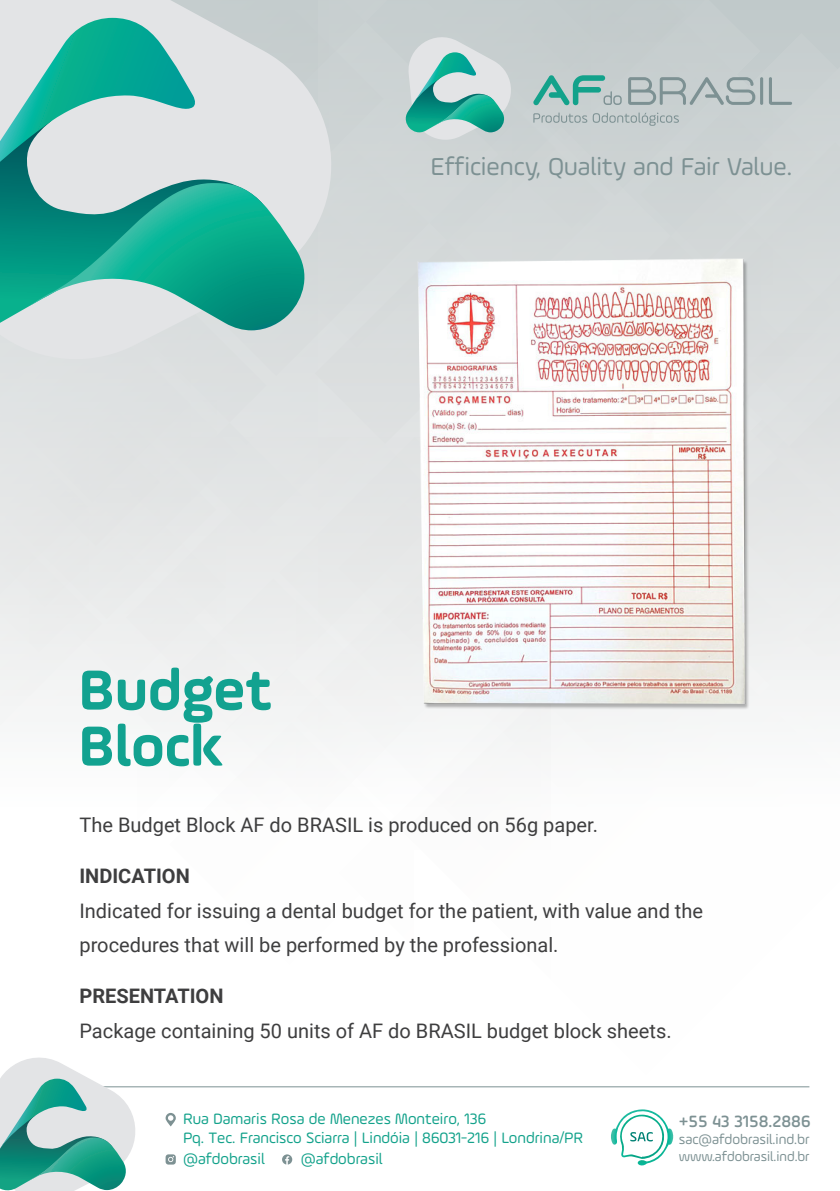
<style>
.page{position:relative;width:840px;height:1191px;background:#fff}
.page>*{position:absolute;margin:0;border:0;box-sizing:border-box;transform-origin:0 0}
.Produto{font:700 60px/56px "Ample Soft Pro";color:#12a290}
.t1{font:26px "Ample Soft Pro";color:#7d9193}
.Indicação{font:20px/34.4px "Roboto";color:#3e3e3f}
.Descrição{font:20px "Roboto";color:#3e3e3f}
.Indicação_Titulo{font:700 20px "Roboto";color:#3e3e3f}
.t2{font:500 17.4px "Ample Soft Pro";color:#7d9193}
.t3{font:16px/19.2px "Ample Soft Pro";color:#13a28b}
.t4{font:14.4px "Ample Soft Pro";color:#7d9193}
.t5{font:14px "Ample Soft Pro";color:#7d9193}
</style>
<div class="page">
<div style="left:355px;top:0;width:48px;height:57px;background:#c8cfd0"></div>
<div style="left:355px;top:57px;width:253px;height:164px;background:#d0d6d6"></div>
<div style="left:469px;top:0;width:290px;height:196px;background:#ced4d5"></div>
<div style="left:639px;top:33px;width:200px;height:188px;background:#cad1d2"></div>
<div style="left:655px;top:142px;width:184px;height:79px;background:#cfd5d5"></div>
<svg style="left:488px;top:737px;width:51px;height:14px"></svg>
<svg style="left:0;top:386px;width:323px;height:339px;background:#e5e7e8"></svg>
<div style="left:279px;top:437px;width:44px;height:141px;background:#e5e7e7"></div>
<div style="left:137px;top:578px;width:242px;height:170px;background:#eff0f0"></div>
<hr style="left:31px;top:1086px;width:778px;height:1px;background:#7d9193">
<svg style="left:0;top:1057px;width:144px;height:134px"></svg>
<svg style="left:282px;top:1154px;width:10px;height:10px"></svg>
<svg style="left:165px;top:1154px;width:11px;height:10px"></svg>
<svg style="left:165px;top:1113px;width:11px;height:13px"></svg>
<svg style="left:611px;top:1109px;width:62px;height:57px"></svg>
<svg style="left:0;top:0;width:355px;height:386px;background:#d9dcdd"></svg>
<svg style="left:0;top:107px;width:267px;height:223px;background:#88c2bc"></svg>
<svg style="left:29px;top:183px;width:283px;height:147px;background:#54b7a8"></svg>
<svg style="left:0;top:18px;width:196px;height:165px;background:#8eccc5"></svg>
<hr style="left:759px;top:77px;width:3px;height:28px;background:#7d9193;border-radius:2px">
<svg style="left:768px;top:77px;width:23px;height:28px"></svg>
<svg style="left:403px;top:0;width:351px;height:147px;background:#b7cac9"></svg>
<img style="left:323px;top:221px;width:516px;height:516px">
<h2 class="t1" style="left:430px;top:150px;width:363px">Efficiency, Quality and Fair Value.</h2>
<p class="Produto" style="left:78px;top:659px;width:195px">Budget<br>Block</p>
<p class="Descrição" style="left:79px;top:810px;width:520px">The Budget Block AF do BRASIL is produced on 56g paper.</p>
<p class="Indicação_Titulo" style="left:79px;top:862px;width:112px">INDICATION</p>
<p class="Indicação" style="left:79px;top:892px;width:624px">Indicated for issuing a dental budget for the patient, with value and the procedures that will be performed by the professional.</p>
<p class="Indicação_Titulo" style="left:79px;top:982px;width:145px">PRESENTATION</p>
<p class="Indicação" style="left:79px;top:1012px;width:593px">Package containing 50 units of AF do BRASIL budget block sheets.</p>
<p class="t3" style="left:183px;top:1108px;width:401px">Rua Damaris Rosa de Menezes Monteiro, 136<br>Pq. Tec. Francisco Sciarra | Lindóia | 86031-216 | Londrina/PR</p>
<p class="t2" style="left:678px;top:1109px;width:133px">+55 43 3158.2886</p>
<p class="t4" style="left:678px;top:1129px;width:132px">sac@afdobrasil.ind.br</p>
<p class="t5" style="left:678px;top:1147px;width:132px">www.afdobrasil.ind.br</p>
<p class="t3" style="left:183px;top:1148px;width:83px">@afdobrasil</p>
<p class="t3" style="left:301px;top:1148px;width:83px">@afdobrasil</p>
</div>
